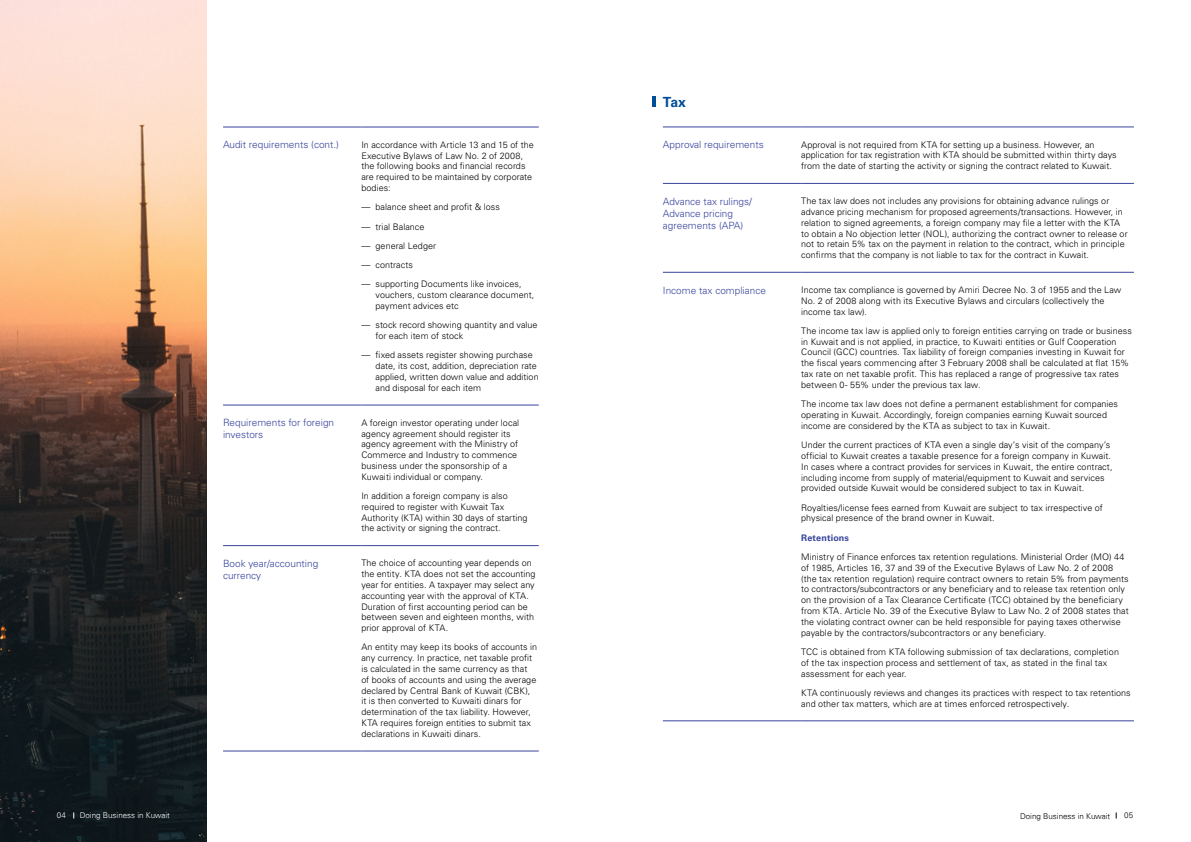
<style>
.page{position:relative;width:1191px;height:842px;background:#fff}
.page>*{position:absolute;margin:0;border:0;box-sizing:border-box;transform-origin:0 0}
.t1{font:700 14px "Univers LT Std";color:#004e98}
.t2{font:300 10px/12px "Univers LT Std";color:#38449c}
.t3{font:300 9px/10.8px "Univers LT Std";letter-spacing:.005em;color:#000}
.t4{font:700 9px "Univers LT Std";letter-spacing:.015em;color:#38449c}
.t5{font:300 8px "Univers 45";color:#fff}
.t6{font:300 8px "Univers 45";color:#000}
.t7{font:300 8px "Univers LT Std";color:#fff}
.t8{font:300 8px "Univers LT Std";color:#000101}
</style>
<div class="page">
<hr style="left:223px;top:126px;width:138px;height:1px;background:#38449c">
<hr style="left:361px;top:126px;width:178px;height:1px;background:#38449c">
<hr style="left:223px;top:404px;width:138px;height:1px;background:#38449c">
<hr style="left:361px;top:404px;width:178px;height:1px;background:#38449c">
<hr style="left:223px;top:545px;width:138px;height:1px;background:#38449c">
<hr style="left:361px;top:545px;width:178px;height:1px;background:#38449c">
<hr style="left:223px;top:750px;width:138px;height:1px;background:#38449c">
<hr style="left:361px;top:750px;width:178px;height:1px;background:#38449c">
<img style="left:0;top:0;width:206px;height:842px">
<hr style="left:663px;top:126px;width:138px;height:1px;background:#38449c">
<hr style="left:801px;top:126px;width:332px;height:1px;background:#38449c">
<hr style="left:663px;top:183px;width:138px;height:1px;background:#38449c">
<hr style="left:801px;top:183px;width:332px;height:1px;background:#38449c">
<hr style="left:663px;top:272px;width:138px;height:1px;background:#38449c">
<hr style="left:801px;top:272px;width:332px;height:1px;background:#38449c">
<hr style="left:663px;top:720px;width:138px;height:1px;background:#38449c">
<hr style="left:801px;top:720px;width:332px;height:1px;background:#38449c">
<svg style="left:652px;top:96px;width:3px;height:11px"></svg>
<p class="t2" style="left:223px;top:139px;width:117px">Audit requirements (cont.)</p>
<p class="t3" style="left:361px;top:139px;width:174px">In accordance with Article 13 and 15 of the Executive Bylaws of Law No. 2 of 2008, the following books and financial records are required to be maintained by corporate bodies:</p>
<p class="t3" style="left:361px;top:202px;width:140px">— balance sheet and profit &amp; loss</p>
<p class="t3" style="left:361px;top:221px;width:65px">— trial Balance</p>
<p class="t3" style="left:361px;top:240px;width:76px">— general Ledger</p>
<p class="t3" style="left:361px;top:260px;width:53px">— contracts</p>
<p class="t3" style="left:375px;top:279px;width:160px;text-indent:-14px">— supporting Documents like invoices, vouchers, custom clearance document, payment advices etc</p>
<p class="t3" style="left:375px;top:320px;width:164px;text-indent:-14px">— stock record showing quantity and value for each item of stock</p>
<p class="t3" style="left:375px;top:350px;width:165px;text-indent:-14px">— fixed assets register showing purchase date, its cost, addition, depreciation rate applied, written down value and addition and disposal for each item</p>
<p class="t2" style="left:223px;top:417px;width:113px">Requirements for foreign investors</p>
<p class="t3" style="left:361px;top:417px;width:159px">A foreign investor operating under local agency agreement should register its agency agreement with the Ministry of Commerce and Industry to commence business under the sponsorship of a Kuwaiti individual or company.</p>
<p class="t3" style="left:361px;top:490px;width:168px">In addition a foreign company is also required to register with Kuwait Tax Authority (KTA) within 30 days of starting the activity or signing the contract.</p>
<p class="t2" style="left:223px;top:557px;width:97px">Book year/accounting currency</p>
<p class="t3" style="left:361px;top:558px;width:176px">The choice of accounting year depends on the entity. KTA does not set the accounting year for entities. A taxpayer may select any accounting year with the approval of KTA.<br>Duration of first accounting period can be between seven and eighteen months, with prior approval of KTA.</p>
<p class="t3" style="left:361px;top:642px;width:177px">An entity may keep its books of accounts in any currency. In practice, net taxable profit is calculated in the same currency as that of books of accounts and using the average declared by Central Bank of Kuwait (CBK), it is then converted to Kuwaiti dinars for determination of the tax liability. However, KTA requires foreign entities to submit tax declarations in Kuwaiti dinars.</p>
<h1 class="t1" style="left:663px;top:93px;width:25px">Tax</h1>
<p class="t2" style="left:663px;top:139px;width:102px">Approval requirements</p>
<p class="t3" style="left:801px;top:139px;width:317px">Approval is not required from KTA for setting up a business. However, an application for tax registration with KTA should be submitted within thirty days from the date of starting the activity or signing the contract related to Kuwait.</p>
<p class="t2" style="left:663px;top:195px;width:91px">Advance tax rulings/<br>Advance pricing agreements (APA)</p>
<p class="t3" style="left:801px;top:195px;width:328px">The tax law does not includes any provisions for obtaining advance rulings or advance pricing mechanism for proposed agreements/transactions. However, in relation to signed agreements, a foreign company may file a letter with the KTA to obtain a No objection letter (NOL), authorizing the contract owner to release or not to retain 5% tax on the payment in relation to the contract, which in principle confirms that the company is not liable to tax for the contract in Kuwait.</p>
<p class="t2" style="left:663px;top:284px;width:105px">Income tax compliance</p>
<p class="t3" style="left:801px;top:284px;width:322px">Income tax compliance is governed by Amiri Decree No. 3 of 1955 and the Law<br>No. 2 of 2008 along with its Executive Bylaws and circulars (collectively the income tax law).</p>
<p class="t3" style="left:801px;top:325px;width:332px">The income tax law is applied only to foreign entities carrying on trade or business in Kuwait and is not applied, in practice, to Kuwaiti entities or Gulf Cooperation Council (GCC) countries. Tax liability of foreign companies investing in Kuwait for the fiscal years commencing after 3 February 2008 shall be calculated at flat 15% tax rate on net taxable profit. This has replaced a range of progressive tax rates between 0- 55% under the previous tax law.</p>
<p class="t3" style="left:801px;top:399px;width:318px">The income tax law does not define a permanent establishment for companies operating in Kuwait. Accordingly, foreign companies earning Kuwait sourced income are considered by the KTA as subject to tax in Kuwait.</p>
<p class="t3" style="left:801px;top:439px;width:313px">Under the current practices of KTA even a single day’s visit of the company’s official to Kuwait creates a taxable presence for a foreign company in Kuwait.<br>In cases where a contract provides for services in Kuwait, the entire contract, including income from supply of material/equipment to Kuwait and services provided outside Kuwait would be considered subject to tax in Kuwait.</p>
<p class="t3" style="left:801px;top:502px;width:303px">Royalties/license fees earned from Kuwait are subject to tax irrespective of physical presence of the brand owner in Kuwait.</p>
<p class="t4" style="left:801px;top:532px;width:49px">Retentions</p>
<p class="t3" style="left:801px;top:551px;width:329px">Ministry of Finance enforces tax retention regulations. Ministerial Order (MO) 44 of 1985, Articles 16, 37 and 39 of the Executive Bylaws of Law No. 2 of 2008 (the tax retention regulation) require contract owners to retain 5% from payments to contractors/subcontractors or any beneficiary and to release tax retention only on the provision of a Tax Clearance Certificate (TCC) obtained by the beneficiary from KTA. Article No. 39 of the Executive Bylaw to Law No. 2 of 2008 states that the violating contract owner can be held responsible for paying taxes otherwise payable by the contractors/subcontractors or any beneficiary.</p>
<p class="t3" style="left:801px;top:646px;width:319px">TCC is obtained from KTA following submission of tax declarations, completion of the tax inspection process and settlement of tax, as stated in the final tax assessment for each year.</p>
<p class="t3" style="left:801px;top:687px;width:331px">KTA continuously reviews and changes its practices with respect to tax retentions and other tax matters, which are at times enforced retrospectively.</p>
<p class="t7" style="left:57px;top:811px;width:11px">04</p>
<p class="t5" style="left:80px;top:811px;width:92px">Doing Business in Kuwait</p>
<p class="t6" style="left:1020px;top:811px;width:92px">Doing Business in Kuwait</p>
<p class="t8" style="left:1124px;top:811px;width:11px">05</p>
</div>
